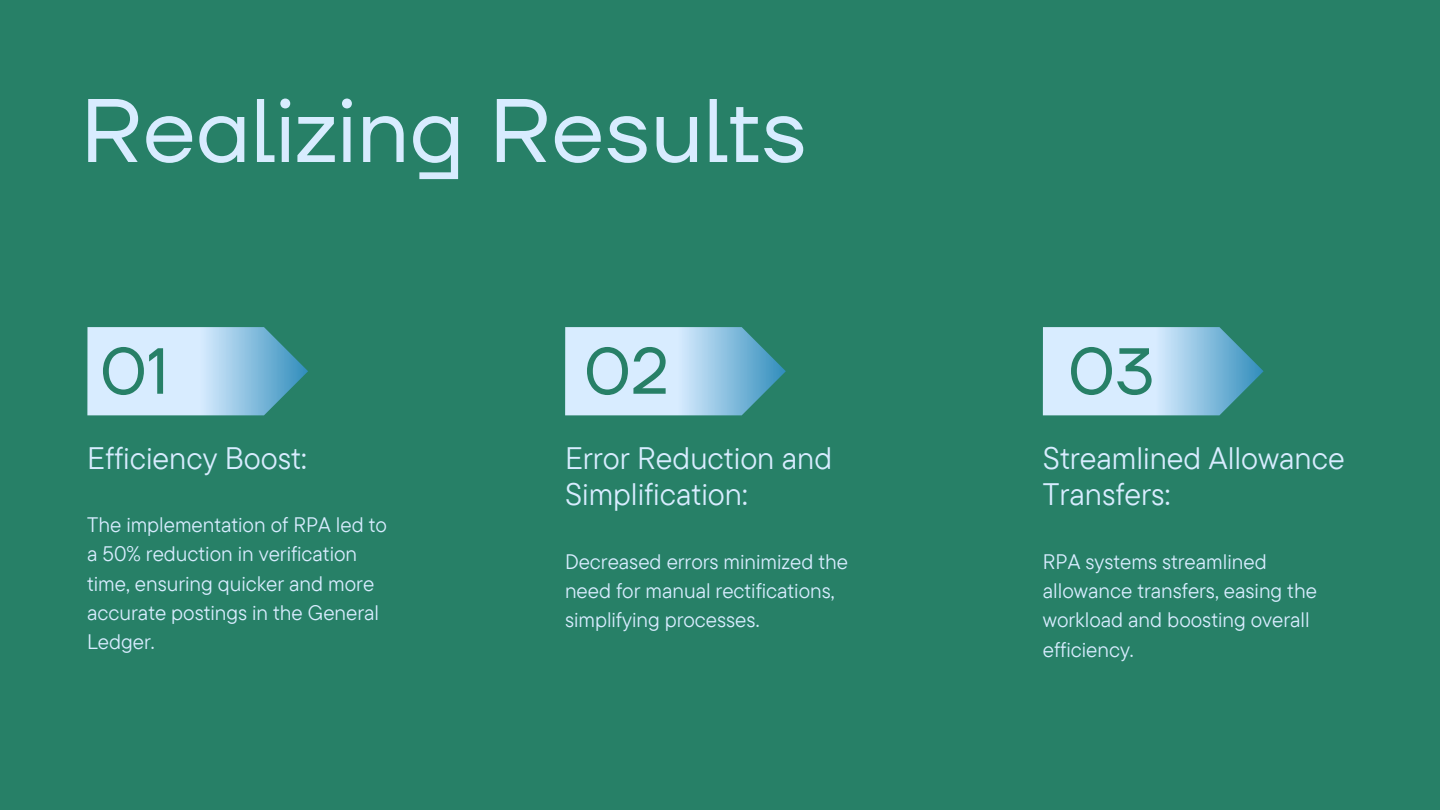
<style>
.page{position:relative;width:1440px;height:810px;background:#278067}
.page>*{position:absolute;margin:0;border:0;box-sizing:border-box;transform-origin:0 0}
.t1{font:90px "TT Firs Neue";color:#d8ecff}
.t2{font:65px "TT Firs Neue";color:#278067}
.t3{font:31px/36.8px "TT Commons Pro";color:#d8ecff}
.t4{font:20.9px/29.2px "TT Commons Pro";color:#d8ecff}
</style>
<div class="page">
<svg style="left:87px;top:327px;width:221px;height:88px;background:#abd1e4"></svg>
<svg style="left:1043px;top:327px;width:220px;height:88px;background:#acd2e6"></svg>
<svg style="left:565px;top:327px;width:221px;height:88px;background:#abd1e4"></svg>
<p class="t1" style="left:81px;top:77px;width:727px">Realizing Results</p>
<p class="t2" style="left:99px;top:332px;width:70px">01</p>
<p class="t2" style="left:583px;top:332px;width:87px">02</p>
<p class="t2" style="left:1067px;top:332px;width:88px">03</p>
<p class="t3" style="left:87px;top:439px;width:221px">Efficiency Boost:</p>
<p class="t4" style="left:87px;top:510px;width:301px">The implementation of RPA led to a 50% reduction in verification time, ensuring quicker and more accurate postings in the General<br>Ledger.</p>
<p class="t3" style="left:565px;top:439px;width:269px">Error Reduction and<br>Simplification:</p>
<p class="t4" style="left:565px;top:546px;width:285px">Decreased errors minimized the need for manual rectifications, simplifying processes.</p>
<p class="t3" style="left:1043px;top:439px;width:303px">Streamlined Allowance<br>Transfers:</p>
<p class="t4" style="left:1043px;top:546px;width:276px">RPA systems streamlined allowance transfers, easing the workload and boosting overall efficiency.</p>
</div>
